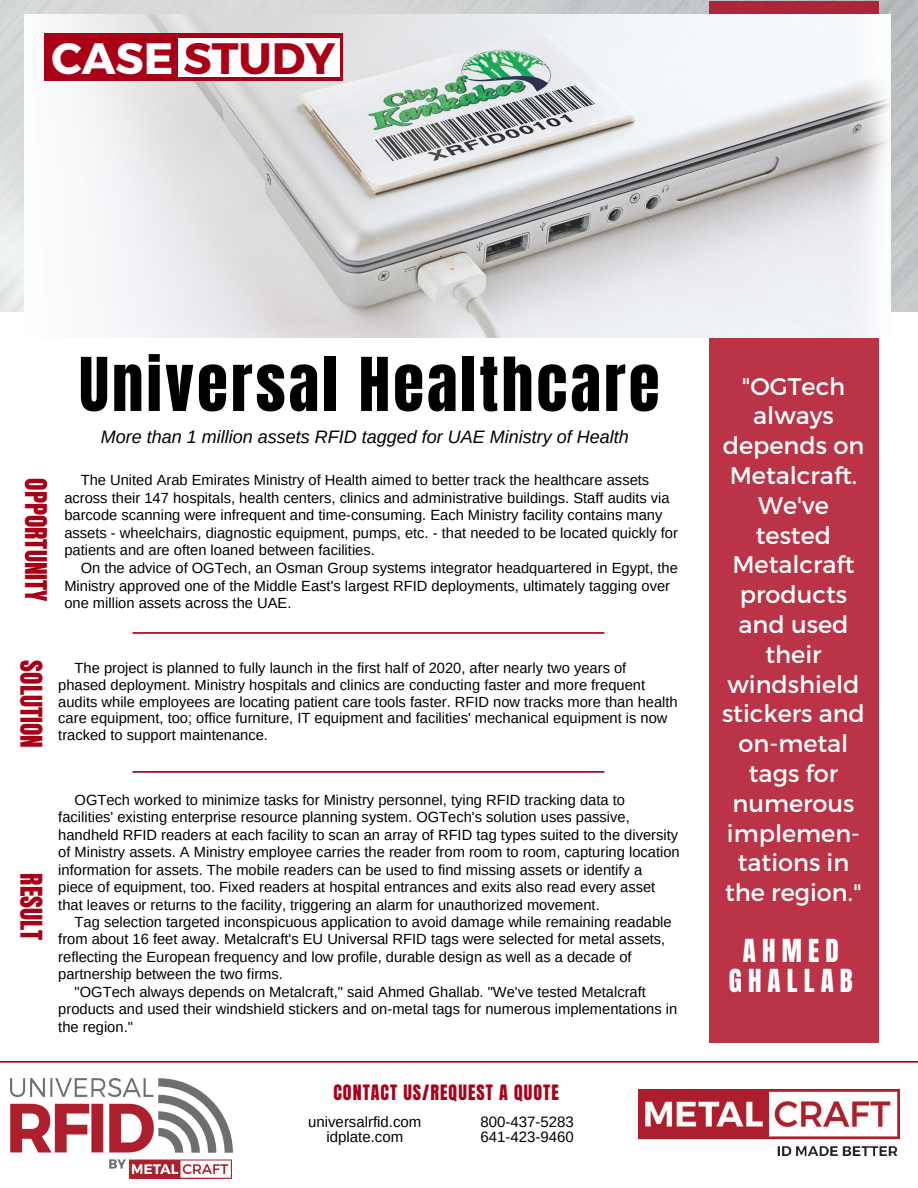
<style>
.page{position:relative;width:918px;height:1188px;background:#fff}
.page>*{position:absolute;margin:0;border:0;box-sizing:border-box;transform-origin:0 0}
.t1{font:63px "Anton";letter-spacing:.05em;color:#000}
.t2{font:700 43.95px "Montserrat";color:#a90018}
.t3{font:27px/30.5px "Anton";letter-spacing:.23em;color:#fff;text-align:center}
.t4{font:25.5px "Anton";color:#a90018}
.t5{font:24px/29.8px "Montserrat";color:#fff;text-align:center}
.t6{font:italic 18px "Arimo";color:#000}
.t7{font:18px "Anton";letter-spacing:.055em;color:#a90018}
.t8{font:15px/14.7px "Arimo";color:#000;text-align:center}
.t9{font:14.7px/17.5px "Arimo";color:#000}
.s1{color:#fff}
</style>
<div class="page">
<img style="left:0;top:0;width:918px;height:312px">
<img style="left:11px;top:1078px;width:221px;height:100px">
<svg style="left:133px;top:632px;width:471px;height:2px"></svg>
<svg style="left:133px;top:771px;width:471px;height:2px"></svg>
<svg style="left:0;top:1061px;width:918px;height:2px;background:#b82c40"></svg>
<div style="left:709px;top:1px;width:170px;height:1042px;background:#ba3346"></div>
<img style="left:25px;top:15px;width:866px;height:323px">
<img style="left:639px;top:1090px;width:261px;height:65px">
<div style="left:44px;top:34px;width:299px;height:47px;background:#a90018"></div>
<div style="left:178px;top:39px;width:162px;height:38px;background:#fff"></div>
<h2 class="t2" style="left:51px;top:30px;width:285px"><span class="s1">CASE</span> STUDY</h2>
<h3 class="t4" style="left:54px;top:478px;width:125px;rotate:90deg">OPPORTUNITY</h3>
<h1 class="t1" style="left:79px;top:339px;width:582px">Universal Healthcare</h1>
<p class="t6" style="left:101px;top:426px;width:529px">More than 1 million assets RFID tagged for UAE Ministry of Health</p>
<p class="t9" style="left:64px;top:471px;width:615px;text-indent:16px">The United Arab Emirates Ministry of Health aimed to better track the healthcare assets across their 147 hospitals, health centers, clinics and administrative buildings. Staff audits via barcode scanning were infrequent and time-consuming. Each Ministry facility contains many assets - wheelchairs, diagnostic equipment, pumps, etc. - that needed to be located quickly for patients and are often loaned between facilities.</p>
<p class="t9" style="left:64px;top:559px;width:615px;text-indent:16px">On the advice of OGTech, an Osman Group systems integrator headquartered in Egypt, the<br>Ministry approved one of the Middle East's largest RFID deployments, ultimately tagging over one million assets across the UAE.</p>
<h3 class="t4" style="left:49px;top:660px;width:89px;rotate:90deg">SOLUTION</h3>
<p class="t9" style="left:58px;top:659px;width:621px;line-height:16.8px;text-indent:16px">The project is planned to fully launch in the first half of 2020, after nearly two years of phased deployment. Ministry hospitals and clinics are conducting faster and more frequent audits while employees are locating patient care tools faster. RFID now tracks more than health care equipment, too; office furniture, IT equipment and facilities' mechanical equipment is now tracked to support maintenance.</p>
<h3 class="t4" style="left:49px;top:873px;width:68px;rotate:90deg">RESULT</h3>
<p class="t9" style="left:58px;top:791px;width:623px;text-indent:16px">OGTech worked to minimize tasks for Ministry personnel, tying RFID tracking data to facilities' existing enterprise resource planning system. OGTech's solution uses passive, handheld RFID readers at each facility to scan an array of RFID tag types suited to the diversity of Ministry assets. A Ministry employee carries the reader from room to room, capturing location information for assets. The mobile readers can be used to find missing assets or identify a piece of equipment, too. Fixed readers at hospital entrances and exits also read every asset that leaves or returns to the facility, triggering an alarm for unauthorized movement.</p>
<p class="t9" style="left:75px;top:913px;width:599px">Tag selection targeted inconspicuous application to avoid damage while remaining readable</p>
<p class="t9" style="left:58px;top:931px;width:609px">from about 16 feet away. Metalcraft's EU Universal RFID tags were selected for metal assets,</p>
<p class="t9" style="left:58px;top:948px;width:575px">reflecting the European frequency and low profile, durable design as well as a decade of</p>
<p class="t9" style="left:58px;top:966px;width:226px">partnership between the two firms.</p>
<p class="t9" style="left:75px;top:983px;width:573px">"OGTech always depends on Metalcraft," said Ahmed Ghallab. "We've tested Metalcraft</p>
<p class="t9" style="left:58px;top:1000px;width:621px">products and used their windshield stickers and on-metal tags for numerous implementations in</p>
<p class="t9" style="left:58px;top:1018px;width:76px">the region."</p>
<p class="t7" style="left:333px;top:1080px;width:227px">CONTACT US/REQUEST A QUOTE</p>
<p class="t8" style="left:308px;top:1115px;width:115px">universalrfid.com idplate.com</p>
<p class="t8" style="left:480px;top:1115px;width:95px;text-align:left">800-437-5283<br>641-423-9460</p>
<h3 class="t5" style="left:722px;top:370px;width:144px">"OGTech always depends on<br>Metalcraft.<br>We've tested<br>Metalcraft products and used their windshield stickers and on-metal tags for numerous implemen&shy;tations in the region."</h3>
<h3 class="t3" style="left:729px;top:936px;width:126px">AHMED<br>GHALLAB</h3>
</div>
